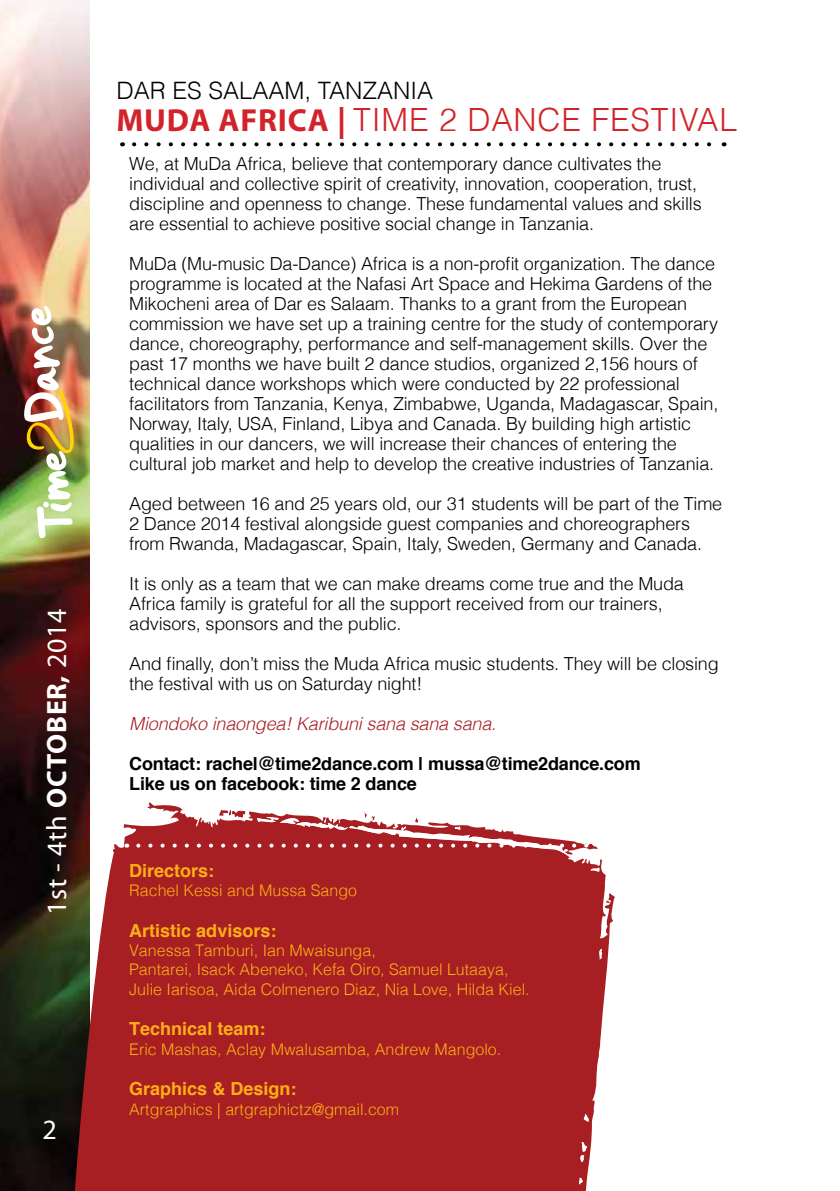
<style>
.page{position:relative;width:840px;height:1191px;background:#fff}
.page>*{position:absolute;margin:0;border:0;box-sizing:border-box;transform-origin:0 0}
.t1{font:300 32px "Helvetica";letter-spacing:.025em;color:#d2232a}
.t2{font:28px "Myriad Pro";letter-spacing:.025em;color:#fff}
.t3{font:300 24px "Helvetica";color:#000}
.t4{font:300 18px/20px "Helvetica";letter-spacing:-.01em;color:#000}
.t5{font:700 18px/20px "Helvetica";letter-spacing:-.01em;color:#000}
.t6{font:700 18px "Helvetica";color:#fcaf17}
.t7{font:italic 300 18px "Helvetica";letter-spacing:-.01em;color:#a71f23}
.t8{font:300 16px/19.2px "Helvetica";color:#fcaf17}
.s1{font-weight:700}
.s2{font-family:"Myriad Pro";font-weight:700}
</style>
<div class="page">
<img style="left:0;top:0;width:89px;height:1191px">
<img style="left:24px;top:306px;width:50px;height:232px">
<svg style="left:134px;top:142px;width:578px;height:4px"></svg>
<svg style="left:66px;top:802px;width:549px;height:389px;background:#a5292c"></svg>
<svg style="left:597px;top:949px;width:7px;height:11px"></svg>
<svg style="left:583px;top:1110px;width:12px;height:13px"></svg>
<svg style="left:578px;top:1141px;width:8px;height:21px"></svg>
<svg style="left:576px;top:1177px;width:6px;height:9px"></svg>
<svg style="left:106px;top:802px;width:502px;height:69px"></svg>
<h2 class="t2" style="left:39px;top:915px;width:308px;rotate:-90deg">1st - 4th <span class="s1">OCTOBER,</span> 2014</h2>
<h2 class="t2" style="left:43px;top:1112px;width:16px">2</h2>
<h3 class="t3" style="left:116px;top:72px;width:318px">DAR ES SALAAM, TANZANIA</h3>
<h1 class="t1" style="left:116px;top:94px;width:622px"><span class="s2">MUDA AFRICA |</span> TIME 2 DANCE FESTIVAL</h1>
<p class="t4" style="left:129px;top:153px;width:573px">We, at MuDa Africa, believe that contemporary dance cultivates the individual and collective spirit of creativity, innovation, cooperation, trust, discipline and openness to change. These fundamental values and skills are essential to achieve positive social change in Tanzania.</p>
<p class="t4" style="left:129px;top:253px;width:590px">MuDa (Mu-music Da-Dance) Africa is a non-profit organization. The dance programme is located at the Nafasi Art Space and Hekima Gardens of the Mikocheni area of Dar es Salaam. Thanks to a grant from the European commission we have set up a training centre for the study of contemporary dance, choreography, performance and self-management skills. Over the past 17 months we have built 2 dance studios, organized 2,156 hours of technical dance workshops which were conducted by 22 professional facilitators from Tanzania, Kenya, Zimbabwe, Uganda, Madagascar, Spain, Norway, Italy, USA, Finland, Libya and Canada. By building high artistic qualities in our dancers, we will increase their chances of entering the cultural job market and help to develop the creative industries of Tanzania.</p>
<p class="t4" style="left:129px;top:493px;width:594px">Aged between 16 and 25 years old, our 31 students will be part of the Time<br>2 Dance 2014 festival alongside guest companies and choreographers from Rwanda, Madagascar, Spain, Italy, Sweden, Germany and Canada.</p>
<p class="t4" style="left:129px;top:573px;width:556px">It is only as a team that we can make dreams come true and the Muda<br>Africa family is grateful for all the support received from our trainers, advisors, sponsors and the public.</p>
<p class="t4" style="left:129px;top:653px;width:590px">And finally, don’t miss the Muda Africa music students. They will be closing the festival with us on Saturday night!</p>
<p class="t7" style="left:129px;top:710px;width:368px">Miondoko inaongea! Karibuni sana sana sana.</p>
<p class="t5" style="left:129px;top:754px;width:512px">Contact: rachel@time2dance.com | mussa@time2dance.com<br>Like us on facebook: time 2 dance</p>
<p class="t6" style="left:129px;top:856px;width:87px">Directors:</p>
<p class="t8" style="left:129px;top:880px;width:229px">Rachel Kessi and Mussa Sango</p>
<p class="t6" style="left:129px;top:916px;width:149px">Artistic advisors:</p>
<p class="t8" style="left:129px;top:940px;width:402px">Vanessa Tamburi, Ian Mwaisunga,<br>Pantarei, Isack Abeneko, Kefa Oiro, Samuel Lutaaya,<br>Julie Iarisoa, Aida Colmenero Diaz, Nia Love, Hilda Kiel.</p>
<p class="t6" style="left:129px;top:1014px;width:138px">Technical team:</p>
<p class="t8" style="left:129px;top:1038px;width:373px">Eric Mashas, Aclay Mwalusamba, Andrew Mangolo.</p>
<p class="t6" style="left:129px;top:1074px;width:169px">Graphics &amp; Design:</p>
<p class="t8" style="left:129px;top:1098px;width:271px">Artgraphics | artgraphictz@gmail.com</p>
</div>
